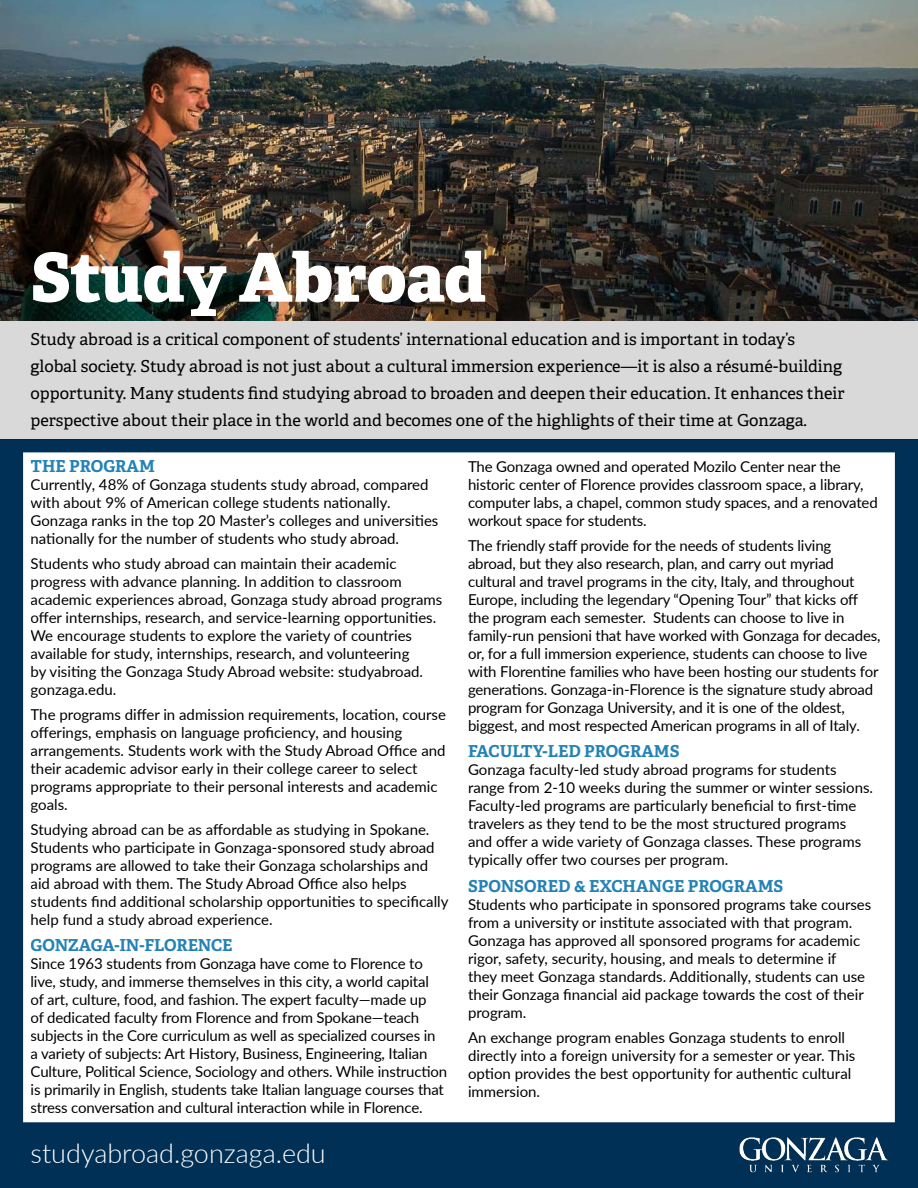
<style>
.page{position:relative;width:918px;height:1188px;background:#fff}
.page>*{position:absolute;margin:0;border:0;box-sizing:border-box;transform-origin:0 0}
.t1{font:800 67.5px "Adelle";letter-spacing:-.005em;color:#fff}
.t2{font:300 27px "Lato";color:#fff}
.t3{font:16.5px/27px "Adelle";color:#000}
.t4{font:700 16.5px "Adelle";color:#2382b6}
.t5{font:15px/18px "Lato";letter-spacing:-.005em;color:#000}
</style>
<div class="page">
<div style="left:0;top:439px;width:918px;height:749px;background:#003055"></div>
<div style="left:0;top:320px;width:918px;height:119px;background:#d9d9d9"></div>
<img style="left:0;top:0;width:918px;height:320px">
<div style="left:27px;top:456px;width:864px;height:663px;background:#fff"></div>
<div style="left:23px;top:452px;width:872px;height:670px;border:8px solid #fff"></div>
<img style="left:739px;top:1137px;width:150px;height:36px">
<h1 class="t1" style="left:31px;top:234px;width:457px">Study Abroad</h1>
<p class="t3" style="left:31px;top:326px;width:816px">Study abroad is a critical component of students’ international education and is important in today’s global society. Study abroad is not just about a cultural immersion experience—it is also a résumé-building opportunity. Many students find studying abroad to broaden and deepen their education. It enhances their perspective about their place in the world and becomes one of the highlights of their time at Gonzaga.</p>
<p class="t4" style="left:31px;top:456px;width:126px">THE PROGRAM</p>
<p class="t5" style="left:31px;top:475px;width:409px">Currently, 48% of Gonzaga students study abroad, compared with about 9% of American college students nationally.<br>Gonzaga ranks in the top 20 Master’s colleges and universities nationally for the number of students who study abroad.</p>
<p class="t5" style="left:31px;top:554px;width:413px">Students who study abroad can maintain their academic progress with advance planning. In addition to classroom academic experiences abroad, Gonzaga study abroad programs offer internships, research, and service-learning opportunities.<br>We encourage students to explore the variety of countries available for study, internships, research, and volunteering<br>by visiting the Gonzaga Study Abroad website: studyabroad. gonzaga.edu.</p>
<p class="t5" style="left:31px;top:705px;width:417px">The programs differ in admission requirements, location, course offerings, emphasis on language proficiency, and housing arrangements. Students work with the Study Abroad Office and their academic advisor early in their college career to select programs appropriate to their personal interests and academic goals.</p>
<p class="t5" style="left:31px;top:820px;width:419px">Studying abroad can be as affordable as studying in Spokane.<br>Students who participate in Gonzaga-sponsored study abroad programs are allowed to take their Gonzaga scholarships and aid abroad with them. The Study Abroad Office also helps students find additional scholarship opportunities to specifically help fund a study abroad experience.</p>
<p class="t4" style="left:31px;top:935px;width:204px">GONZAGA-IN-FLORENCE</p>
<p class="t5" style="left:31px;top:954px;width:418px">Since 1963 students from Gonzaga have come to Florence to live, study, and immerse themselves in this city, a world capital<br>of art, culture, food, and fashion. The expert faculty—made up<br>of dedicated faculty from Florence and from Spokane—teach subjects in the Core curriculum as well as specialized courses in<br>a variety of subjects: Art History, Business, Engineering, Italian Culture, Political Science, Sociology and others. While instruction is primarily in English, students take Italian language courses that stress conversation and cultural interaction while in Florence.</p>
<p class="t5" style="left:468px;top:457px;width:411px">The Gonzaga owned and operated Mozilo Center near the historic center of Florence provides classroom space, a library, computer labs, a chapel, common study spaces, and a renovated workout space for students.</p>
<p class="t5" style="left:468px;top:536px;width:414px">The friendly staff provide for the needs of students living abroad, but they also research, plan, and carry out myriad cultural and travel programs in the city, Italy, and throughout Europe, including the legendary “Opening Tour” that kicks off the program each semester. Students can choose to live in family-run pensioni that have worked with Gonzaga for decades, or, for a full immersion experience, students can choose to live with Florentine families who have been hosting our students for generations. Gonzaga-in-Florence is the signature study abroad program for Gonzaga University, and it is one of the oldest, biggest, and most respected American programs in all of Italy.</p>
<p class="t4" style="left:468px;top:741px;width:213px">FACULTY-LED PROGRAMS</p>
<p class="t5" style="left:468px;top:760px;width:407px">Gonzaga faculty-led study abroad programs for students range from 2-10 weeks during the summer or winter sessions.<br>Faculty-led programs are particularly beneficial to first-time travelers as they tend to be the most structured programs and offer a wide variety of Gonzaga classes. These programs typically offer two courses per program.</p>
<p class="t4" style="left:468px;top:875px;width:317px">SPONSORED &amp; EXCHANGE PROGRAMS</p>
<p class="t5" style="left:468px;top:895px;width:405px">Students who participate in sponsored programs take courses from a university or institute associated with that program.<br>Gonzaga has approved all sponsored programs for academic rigor, safety, security, housing, and meals to determine if<br>they meet Gonzaga standards. Additionally, students can use their Gonzaga financial aid package towards the cost of their program.</p>
<p class="t5" style="left:468px;top:1027px;width:389px">An exchange program enables Gonzaga students to enroll directly into a foreign university for a semester or year. This option provides the best opportunity for authentic cultural immersion.</p>
<h2 class="t2" style="left:31px;top:1134px;width:297px">studyabroad.gonzaga.edu</h2>
</div>
